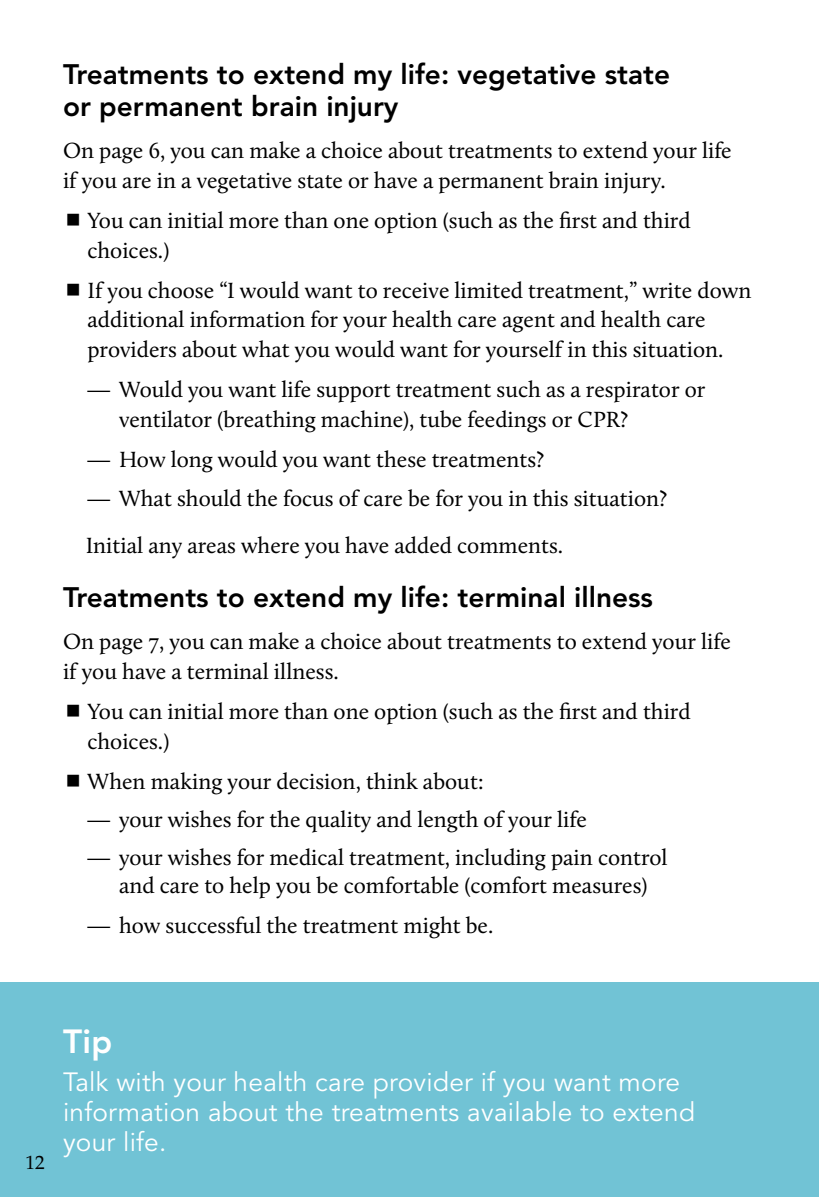
<style>
.page{position:relative;width:819px;height:1197px;background:#fff}
.page>*{position:absolute;margin:0;border:0;box-sizing:border-box;transform-origin:0 0}
.t1{font:800 33.25px "Avenir LT Std";color:#fff}
.t2{font:800 28px/31.5px "Avenir LT Std";color:#000}
.t3{font:26.25px/29.8px "Avenir LT Std";letter-spacing:.01em;color:#fff}
.t4{font:22.75px/29.8px "Calluna";color:#000}
.t5{font:19.25px "Palatino";color:#000}
.s1{font-family:"Palatino"}
</style>
<div class="page">
<div style="left:0;top:983px;width:819px;height:214px;background:#71c3d5"></div>
<p class="t2" style="left:63px;top:59px;width:609px">Treatments to extend my life: vegetative state or permanent brain injury</p>
<p class="t4" style="left:63px;top:135px;width:670px">On page 6, you can make a choice about treatments to extend your life if you are in a vegetative state or have a permanent brain injury.</p>
<p class="t4" style="left:88px;top:205px;width:605px">You can initial more than one option (such as the first and third choices.)</p>
<p class="t4" style="left:88px;top:275px;width:665px">If you choose “I would want to receive limited treatment,” write down additional information for your health care agent and health care providers about what you would want for yourself in this situation.</p>
<p class="t4" style="left:119px;top:374px;width:588px;text-indent:-32px"><span class="s1">—</span> Would you want life support treatment such as a respirator or ventilator (breathing machine), tube feedings or CPR?</p>
<p class="t4" style="left:88px;top:444px;width:458px"><span class="s1">—</span> How long would you want these treatments?</p>
<p class="t4" style="left:86px;top:475px;width:583px;line-height:46.2px"><span class="s1">—</span> What should the focus of care be for you in this situation?<br>Initial any areas where you have added comments.</p>
<p class="t2" style="left:63px;top:581px;width:592px">Treatments to extend my life: terminal illness</p>
<p class="t4" style="left:63px;top:626px;width:669px">On page 7, you can make a choice about treatments to extend your life if you have a terminal illness.</p>
<p class="t4" style="left:88px;top:696px;width:605px">You can initial more than one option (such as the first and third choices.)</p>
<p class="t4" style="left:88px;top:766px;width:398px">When making your decision, think about:</p>
<p class="t4" style="left:88px;top:804px;width:501px"><span class="s1">—</span> your wishes for the quality and length of your life</p>
<p class="t4" style="left:88px;top:843px;width:582px;line-height:28px;text-align:center"><span class="s1">—</span> your wishes for medical treatment, including pain control and care to help you be comfortable (comfort measures)</p>
<p class="t4" style="left:88px;top:910px;width:407px"><span class="s1">—</span> how successful the treatment might be.</p>
<p class="t5" style="left:25px;top:1152px;width:21px">12</p>
<h1 class="t1" style="left:63px;top:1022px;width:51px">Tip</h1>
<p class="t3" style="left:63px;top:1068px;width:634px">Talk with your health care provider if you want more information about the treatments available to extend your life.</p>
</div>
